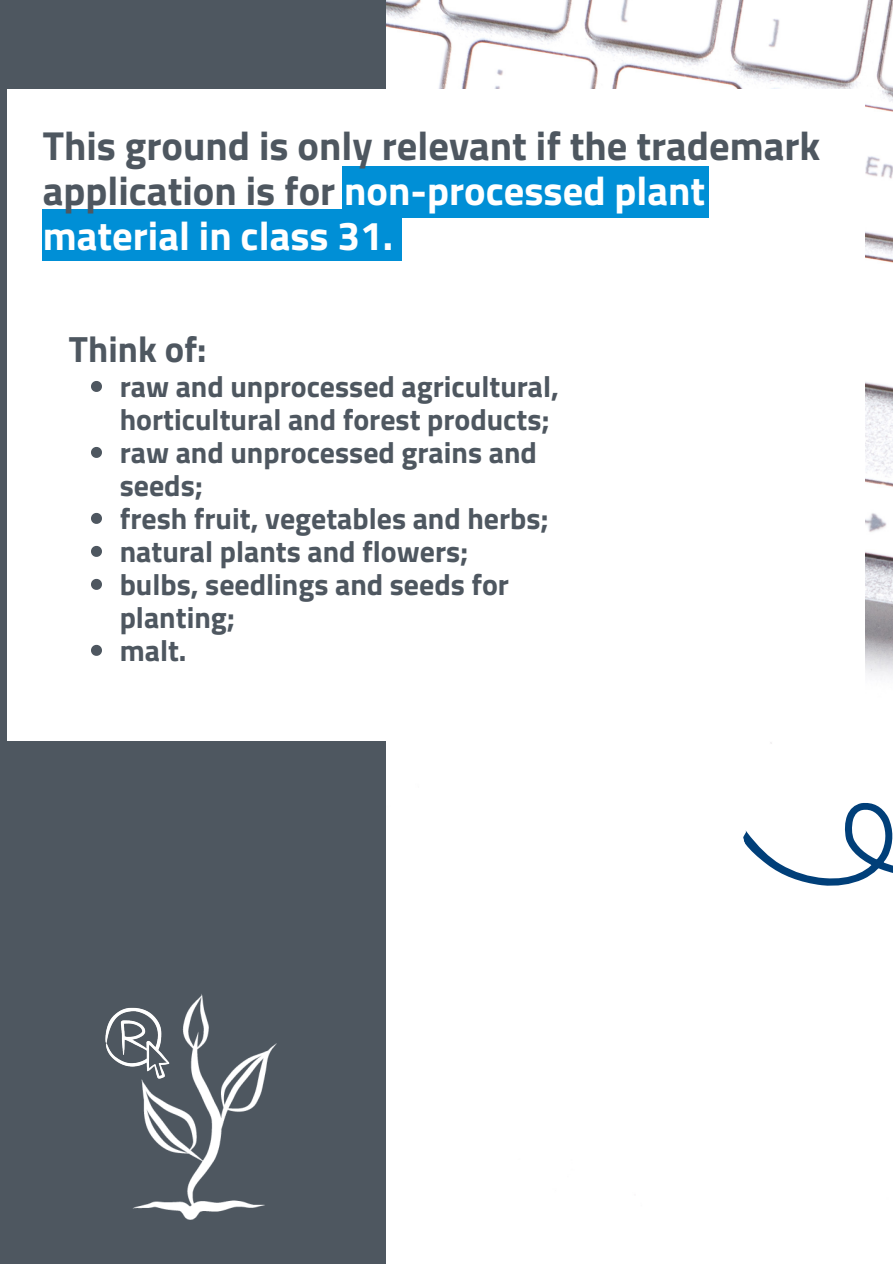
<style>
.page{position:relative;width:893px;height:1264px;background:#fff}
.page>*{position:absolute;margin:0;border:0;box-sizing:border-box;transform-origin:0 0}
.t1{font:700 40.5px/45px "Titillium Web";color:#4e5760}
.t2{font:700 36.45px "Titillium Web";color:#4e5760}
.t3{font:700 29.85px/33px "Titillium Web";color:#4e5760}
.s1{color:#fff}
</style>
<div class="page">
<div style="left:0;top:0;width:892px;height:1263px;background:#4e5760"></div>
<img style="left:133px;top:994px;width:144px;height:226px">
<img style="left:105px;top:994px;width:94px;height:111px">
<div style="left:386px;top:0;width:506px;height:1263px;background:#fff"></div>
<div style="left:7px;top:89px;width:857px;height:651px;background:#fff"></div>
<div style="left:342px;top:166px;width:366px;height:51px;background:#008fd6"></div>
<div style="left:42px;top:209px;width:359px;height:52px;background:#008fd6"></div>
<svg style="left:741px;top:775px;width:151px;height:142px;background:#e3eaf0"></svg>
<svg style="left:91px;top:381px;width:11px;height:11px"></svg>
<svg style="left:91px;top:447px;width:11px;height:11px"></svg>
<svg style="left:91px;top:513px;width:11px;height:11px"></svg>
<svg style="left:91px;top:546px;width:11px;height:11px"></svg>
<svg style="left:91px;top:579px;width:11px;height:11px"></svg>
<svg style="left:91px;top:645px;width:11px;height:11px"></svg>
<h1 class="t1" style="left:43px;top:122px;width:779px">This ground is only relevant if the trademark application is for <span class="s1">non-processed plant material in class 31.</span></h1>
<p class="t2" style="left:69px;top:320px;width:139px">Think of:</p>
<p class="t3" style="left:120px;top:369px;width:441px">raw and unprocessed agricultural, horticultural and forest products;</p>
<p class="t3" style="left:120px;top:435px;width:418px">raw and unprocessed grains and seeds;</p>
<p class="t3" style="left:120px;top:501px;width:430px">fresh fruit, vegetables and herbs;</p>
<p class="t3" style="left:120px;top:534px;width:350px">natural plants and flowers;</p>
<p class="t3" style="left:120px;top:567px;width:391px">bulbs, seedlings and seeds for planting;</p>
<p class="t3" style="left:120px;top:633px;width:68px">malt.</p>
</div>
